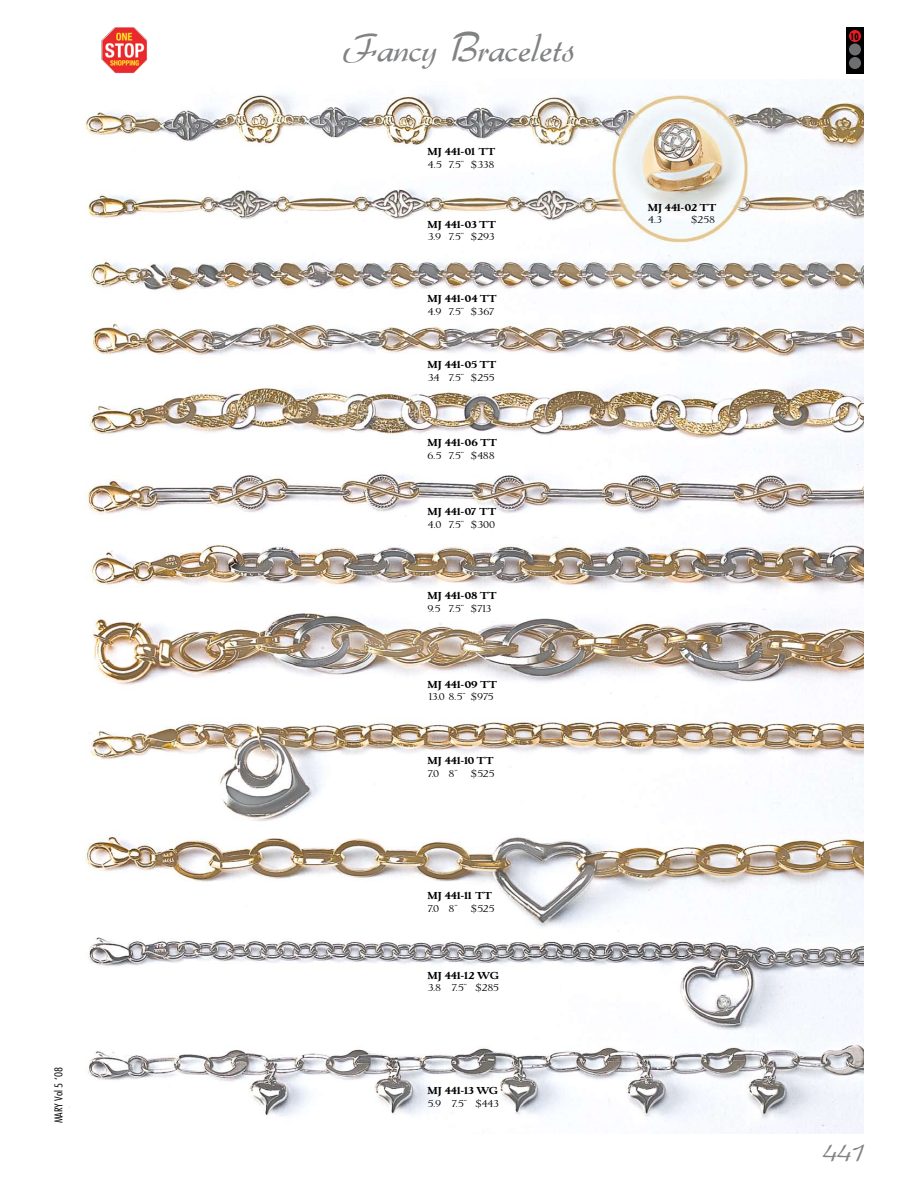
<style>
.page{position:relative;width:918px;height:1188px;background:#fff}
.page>*{position:absolute;margin:0;border:0;box-sizing:border-box;transform-origin:0 0}
.t1{font:42px "Gabrielle";color:#808284}
.t2{font:27px "Gabrielle";color:#808284}
.t3{font:300 10.5px "Erasmus";letter-spacing:-.025em;color:#000;scale:1.15 1}
.t4{font:700 10.5px "Erasmus";letter-spacing:-.025em;color:#000;scale:1.15 1}
.t5{font:300 condensed 10.5px "Futura";color:#000;scale:1.15 1}
.t6{font:700 condensed 9px "Futura";color:#000}
</style>
<div class="page">
<img style="left:101px;top:27px;width:47px;height:46px;border-radius:13px">
<img style="left:69px;top:79px;width:795px;height:1055px">
<div style="left:846px;top:27px;width:18px;height:47px;background:#000"></div>
<div style="left:849px;top:30px;width:12px;height:12px;background:#ed1c24;border-radius:50%"></div>
<div style="left:849px;top:44px;width:12px;height:12px;background:#6d6f71;border-radius:50%"></div>
<div style="left:849px;top:57px;width:12px;height:12px;background:#6d6f71;border-radius:50%"></div>
<p class="t5" style="left:52px;top:1123px;width:50px;rotate:-90deg">MARY Vol 5 ‘08</p>
<h1 class="t1" style="left:344px;top:23px;width:232px">Fancy Bracelets</h1>
<p class="t4" style="left:428px;top:145px;width:61px">MJ 441-01 TT</p>
<p class="t3" style="left:428px;top:157px;width:60px">4.5 7.5” $338</p>
<p class="t4" style="left:428px;top:217px;width:61px">MJ 441-03 TT</p>
<p class="t3" style="left:428px;top:230px;width:60px">3.9 7.5” $293</p>
<p class="t4" style="left:428px;top:292px;width:62px">MJ 441-04 TT</p>
<p class="t3" style="left:428px;top:304px;width:60px">4.9 7.5” $367</p>
<p class="t4" style="left:428px;top:358px;width:61px">MJ 441-05 TT</p>
<p class="t3" style="left:428px;top:370px;width:60px">3.4 7.5” $255</p>
<p class="t4" style="left:428px;top:436px;width:62px">MJ 441-06 TT</p>
<p class="t3" style="left:428px;top:448px;width:60px">6.5 7.5” $488</p>
<p class="t4" style="left:428px;top:505px;width:61px">MJ 441-07 TT</p>
<p class="t3" style="left:428px;top:517px;width:60px">4.0 7.5” $300</p>
<p class="t4" style="left:428px;top:589px;width:62px">MJ 441-08 TT</p>
<p class="t3" style="left:428px;top:601px;width:57px">9.5 7.5” $713</p>
<p class="t4" style="left:428px;top:677px;width:62px">MJ 441-09 TT</p>
<p class="t3" style="left:428px;top:690px;width:59px">13.0 8.5” $975</p>
<p class="t4" style="left:428px;top:754px;width:59px">MJ 441-10 TT</p>
<p class="t3" style="left:428px;top:766px;width:28px">7.0 8”</p>
<p class="t3" style="left:471px;top:766px;width:22px">$525</p>
<p class="t4" style="left:428px;top:889px;width:58px">MJ 441-11 TT</p>
<p class="t3" style="left:428px;top:901px;width:28px">7.0 8”</p>
<p class="t3" style="left:471px;top:901px;width:22px">$525</p>
<p class="t4" style="left:428px;top:968px;width:64px">MJ 441-12 WG</p>
<p class="t3" style="left:428px;top:981px;width:64px">3.8 7.5” $285</p>
<p class="t4" style="left:428px;top:1084px;width:63px">MJ 441-13 WG</p>
<p class="t3" style="left:428px;top:1096px;width:63px">5.9 7.5” $443</p>
<p class="t4" style="left:648px;top:200px;width:61px">MJ 441-02 TT</p>
<p class="t3" style="left:648px;top:213px;width:14px">4.3</p>
<p class="t3" style="left:691px;top:213px;width:22px">$258</p>
<p class="t6" style="left:850px;top:31px;width:10px">10</p>
<h2 class="t2" style="left:823px;top:1137px;width:42px">441</h2>
</div>
